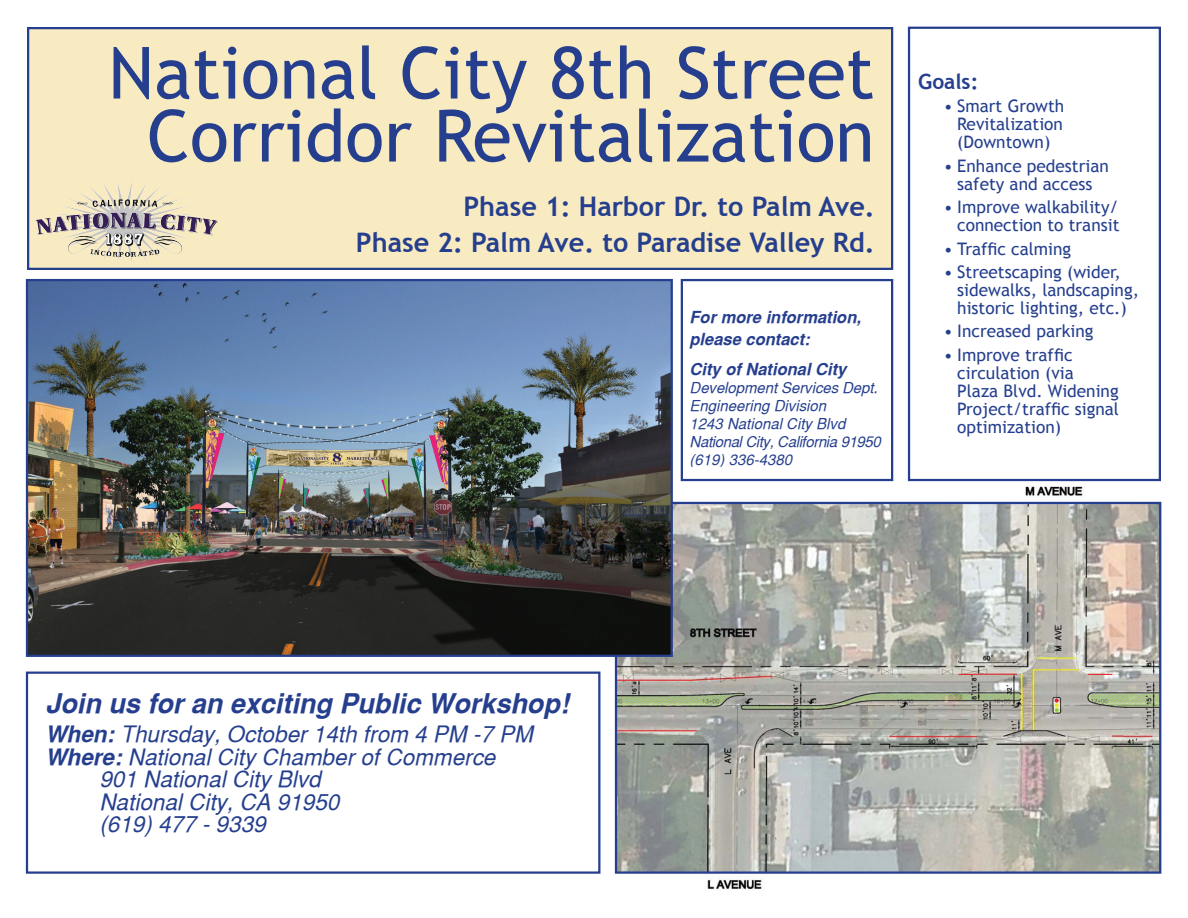
<style>
.page{position:relative;width:1188px;height:918px;background:#fff}
.page>*{position:absolute;margin:0;border:0;box-sizing:border-box;transform-origin:0 0}
.t1{font:72px/63px "Trebuchet MS";color:#253f8e;text-align:center}
.t2{font:700 27px/36px "Trebuchet MS";color:#253f8e;text-align:right}
.t3{font:italic 700 27px "Sans Serif";color:#253f8e}
.t4{font:italic 22.5px "Sans Serif";color:#253f8e}
.t5{font:700 21px "Trebuchet MS";color:#253f8e}
.t6{font:17.25px/18px "Trebuchet MS";color:#253f8e}
.t7{font:italic 700 16.5px/22.5px "Sans Serif";color:#253f8e}
.t8{font:italic 15px/18px "Sans Serif";letter-spacing:-.005em;color:#253f8e}
.s1{font-weight:700}
</style>
<div class="page">
<div style="left:28px;top:28px;width:864px;height:241px;background:#f8ebc2"></div>
<div style="left:27px;top:27px;width:866px;height:243px;border:2px solid #253f8e"></div>
<img style="left:618px;top:468px;width:543px;height:422px">
<div style="left:615px;top:502px;width:546px;height:372px;border:2px solid #253f8e"></div>
<img style="left:29px;top:282px;width:641px;height:372px">
<div style="left:26px;top:279px;width:647px;height:378px;border:2px solid #253f8e"></div>
<div style="left:681px;top:279px;width:212px;height:202px;border:2px solid #253f8e"></div>
<div style="left:26px;top:672px;width:574px;height:202px;border:2px solid #253f8e"></div>
<div style="left:908px;top:27px;width:253px;height:454px;border:2px solid #253f8e"></div>
<img style="left:36px;top:181px;width:181px;height:82px">
<h1 class="t1" style="left:108px;top:43px;width:768px">National City 8th Street<br>Corridor Revitalization</h1>
<h2 class="t2" style="left:356px;top:188px;width:521px">Phase 1: Harbor Dr. to Palm Ave.<br>Phase 2: Palm Ave. to Paradise Valley Rd.</h2>
<p class="t7" style="left:690px;top:306px;width:173px">For more information, please contact:</p>
<p class="t7" style="left:690px;top:357px;width:158px">City of National City</p>
<p class="t8" style="left:690px;top:378px;width:193px">Development Services Dept.<br>Engineering Division<br>1243 National City Blvd<br>National City, California 91950 (619) 336-4380</p>
<p class="t5" style="left:918px;top:68px;width:62px">Goals:</p>
<p class="t6" style="left:957px;top:97px;width:109px;text-align:justify;text-indent:-14px">• Smart Growth Revitalization (Downtown)</p>
<p class="t6" style="left:944px;top:157px;width:167px;text-align:center">• Enhance pedestrian safety and access</p>
<p class="t6" style="left:944px;top:198px;width:177px;text-align:right">• Improve walkability/ connection to transit</p>
<p class="t6" style="left:944px;top:240px;width:129px">• Traffic calming</p>
<p class="t6" style="left:957px;top:263px;width:183px;text-indent:-14px">• Streetscaping (wider, sidewalks, landscaping, historic lighting, etc.)</p>
<p class="t6" style="left:944px;top:322px;width:151px">• Increased parking</p>
<p class="t6" style="left:957px;top:346px;width:163px;text-indent:-14px">• Improve traffic circulation (via<br>Plaza Blvd. Widening<br>Project/traffic signal optimization)</p>
<h2 class="t3" style="left:45px;top:688px;width:525px">Join us for an exciting Public Workshop!</h2>
<h3 class="t4" style="left:45px;top:721px;width:489px"><span class="s1">When:</span> Thursday, October 14th from 4 PM -7 PM</h3>
<h3 class="t4" style="left:45px;top:744px;width:452px"><span class="s1">Where:</span> National City Chamber of Commerce</h3>
<h3 class="t4" style="left:99px;top:766px;width:223px">901 National City Blvd</h3>
<h3 class="t4" style="left:99px;top:789px;width:242px">National City, CA 91950</h3>
<h3 class="t4" style="left:99px;top:811px;width:168px">(619) 477 - 9339</h3>
</div>
